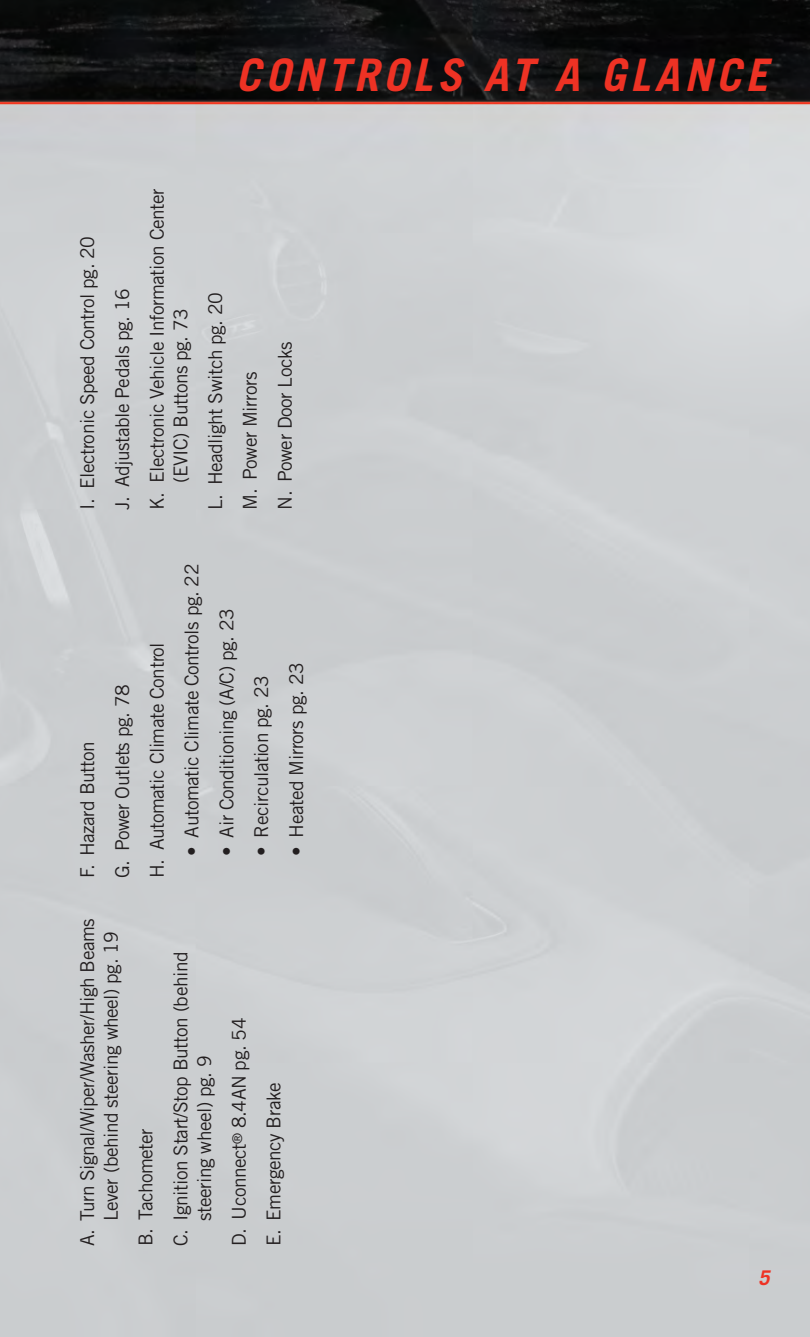
<style>
.page{position:relative;width:810px;height:1337px;background:#fff}
.page>*{position:absolute;margin:0;border:0;box-sizing:border-box;transform-origin:0 0}
.t1{font:italic 700 45px "Trade Gothic LT Std";letter-spacing:.1em;color:#ee3224}
.t2{font:italic 700 20.25px "Trade Gothic LT Std";color:#ee3224}
.t3{font:19.12px/34.9px "Trade Gothic LT Std";letter-spacing:-.025em;color:#231f20}
</style>
<div class="page">
<img style="left:0;top:0;width:810px;height:1336px">
<h1 class="t1" style="left:236px;top:59px;width:534px">CONTROLS AT A GLANCE</h1>
<p class="t3" style="left:72px;top:510px;width:323px;rotate:-90deg">I. Electronic Speed Control pg. 20<br>J. Adjustable Pedals pg. 16<br>K. Electronic Vehicle Information Center</p>
<p class="t3" style="left:165px;top:510px;width:219px;text-indent:27px;rotate:-90deg">(EVIC) Buttons pg. 73<br>L. Headlight Switch pg. 20<br>M. Power Mirrors<br>N. Power Door Locks</p>
<p class="t3" style="left:72px;top:878px;width:237px;rotate:-90deg">F. Hazard Button<br>G. Power Outlets pg. 78<br>H. Automatic Climate Control</p>
<p class="t3" style="left:176px;top:855px;width:293px;rotate:-90deg">• Automatic Climate Controls pg. 22</p>
<p class="t3" style="left:211px;top:855px;width:249px;rotate:-90deg">• Air Conditioning (A/C) pg. 23</p>
<p class="t3" style="left:246px;top:855px;width:182px;rotate:-90deg">• Recirculation pg. 23</p>
<p class="t3" style="left:280px;top:855px;width:195px;rotate:-90deg">• Heated Mirrors pg. 23</p>
<p class="t3" style="left:77px;top:1220px;width:304px;line-height:23.6px;text-indent:-26px;rotate:-90deg">A. Turn Signal/Wiper/Washer/High Beams<br>Lever (behind steering wheel) pg. 19</p>
<p class="t3" style="left:130px;top:1246px;width:296px;rotate:-90deg">B. Tachometer<br>C. Ignition Start/Stop Button (behind</p>
<p class="t3" style="left:188px;top:1246px;width:230px;text-indent:26px;rotate:-90deg">steering wheel) pg. 9<br>D. Uconnect<sup>®</sup> 8.4AN pg. 54<br>E. Emergency Brake</p>
<p class="t2" style="left:758px;top:1270px;width:13px">5</p>
</div>
